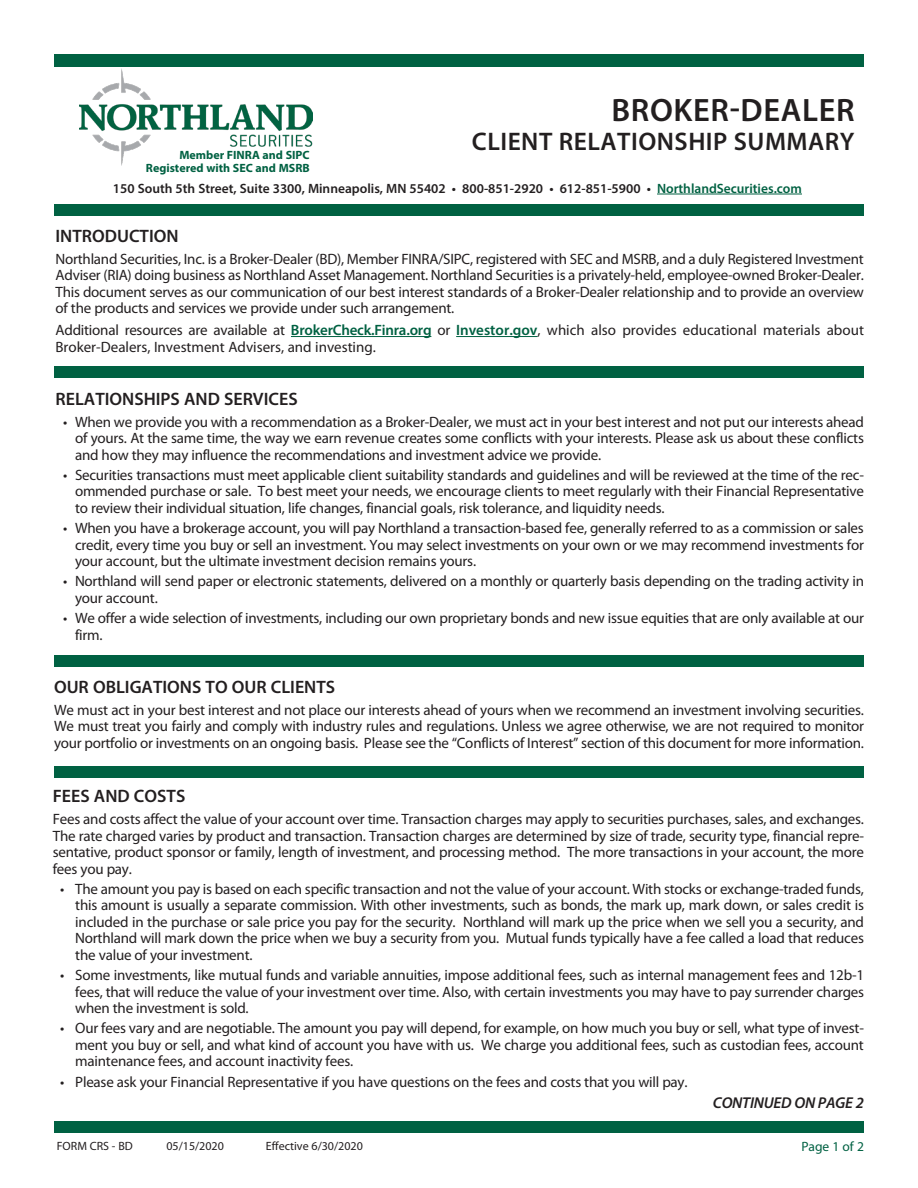
<style>
.page{position:relative;width:918px;height:1188px;background:#fff}
.page>*{position:absolute;margin:0;border:0;box-sizing:border-box;transform-origin:0 0}
.t1{font:600 32.55px "Myriad Pro";letter-spacing:.02em;color:#231f20}
.t2{font:600 25.5px "Myriad Pro";letter-spacing:.02em;color:#231f20}
.Body_Copy{font:600 18px "Myriad Pro";color:#231f20}
.Body_Copy-2{font:italic 600 15.75px "Myriad Pro";letter-spacing:-.015em;color:#231f20}
.Body_Copy-3{font:15px/16.5px "Myriad Pro";letter-spacing:-.015em;color:#231f20;text-align:justify}
.t3{font:600 13.5px "Myriad Pro";color:#231f20}
.subheads{font:13.5px "Myriad Pro";color:#006142}
.t4{font:700 12px "Myriad Pro";color:#006142}
.t5{font:12px "Myriad Pro";color:#231f20}
.s1{color:#006142}
.s2{font-weight:600;color:#006142}
</style>
<div class="page">
<div style="left:54px;top:54px;width:810px;height:13px;background:#006142"></div>
<div style="left:54px;top:1121px;width:810px;height:12px;background:#006142"></div>
<div style="left:54px;top:204px;width:810px;height:12px;background:#006142"></div>
<div style="left:54px;top:366px;width:810px;height:12px;background:#006142"></div>
<hr style="left:291px;top:336px;width:140px;height:1px;background:#006142">
<hr style="left:456px;top:336px;width:82px;height:1px;background:#006142">
<img style="left:80px;top:68px;width:232px;height:97px">
<div style="left:54px;top:656px;width:810px;height:11px;background:#006142"></div>
<hr style="left:657px;top:194px;width:145px;height:1px;background:#006142">
<div style="left:54px;top:766px;width:810px;height:12px;background:#006142"></div>
<p class="t4" style="left:179px;top:147px;width:132px">Member FINRA and SIPC</p>
<p class="t4" style="left:146px;top:161px;width:165px">Registered with SEC and MSRB</p>
<p class="t1" style="left:612px;top:90px;width:245px">BROKER-DEALER</p>
<p class="t2" style="left:472px;top:125px;width:384px">CLIENT RELATIONSHIP SUMMARY</p>
<p class="t3" style="left:113px;top:180px;width:691px">150 South 5th Street, Suite 3300, Minneapolis, MN 55402 • 800-851-2920 • 612-851-5900 • <span class="s1">NorthlandSecurities.com</span></p>
<p class="Body_Copy" style="left:56px;top:224px;width:125px">INTRODUCTION</p>
<p class="Body_Copy-3" style="left:56px;top:251px;width:810px">Northland Securities, Inc. is a Broker-Dealer (BD), Member FINRA/SIPC, registered with SEC and MSRB, and a duly Registered Investment Adviser (RIA) doing business as Northland Asset Management. Northland Securities is a privately-held, employee-owned Broker-Dealer.<br>This document serves as our communication of our best interest standards of a Broker-Dealer relationship and to provide an overview of the products and services we provide under such arrangement.</p>
<p class="Body_Copy-3" style="left:56px;top:322px;width:810px">Additional resources are available at <span class="s2">BrokerCheck.Finra.org</span> or <span class="s2">Investor.gov</span>, which also provides educational materials about<br>Broker-Dealers, Investment Advisers, and investing.</p>
<p class="Body_Copy" style="left:56px;top:387px;width:244px">RELATIONSHIPS AND SERVICES</p>
<p class="Body_Copy-3" style="left:75px;top:414px;width:791px;text-indent:-12px">• When we provide you with a recommendation as a Broker-Dealer, we must act in your best interest and not put our interests ahead of yours. At the same time, the way we earn revenue creates some conflicts with your interests. Please ask us about these conflicts and how they may influence the recommendations and investment advice we provide.</p>
<p class="Body_Copy-3" style="left:75px;top:467px;width:791px;text-indent:-12px">• Securities transactions must meet applicable client suitability standards and guidelines and will be reviewed at the time of the rec&shy;ommended purchase or sale. To best meet your needs, we encourage clients to meet regularly with their Financial Representative to review their individual situation, life changes, financial goals, risk tolerance, and liquidity needs.</p>
<p class="Body_Copy-3" style="left:75px;top:520px;width:790px;text-indent:-12px">• When you have a brokerage account, you will pay Northland a transaction-based fee, generally referred to as a commission or sales credit, every time you buy or sell an investment. You may select investments on your own or we may recommend investments for your account, but the ultimate investment decision remains yours.</p>
<p class="Body_Copy-3" style="left:75px;top:573px;width:791px;text-indent:-12px">• Northland will send paper or electronic statements, delivered on a monthly or quarterly basis depending on the trading activity in your account.</p>
<p class="Body_Copy-3" style="left:75px;top:610px;width:791px;text-indent:-12px">• We offer a wide selection of investments, including our own proprietary bonds and new issue equities that are only available at our firm.</p>
<p class="Body_Copy" style="left:54px;top:676px;width:283px">OUR OBLIGATIONS TO OUR CLIENTS</p>
<p class="Body_Copy-3" style="left:54px;top:702px;width:812px">We must act in your best interest and not place our interests ahead of yours when we recommend an investment involving securities.<br>We must treat you fairly and comply with industry rules and regulations. Unless we agree otherwise, we are not required to monitor your portfolio or investments on an ongoing basis. Please see the “Conflicts of Interest” section of this document for more information.</p>
<p class="Body_Copy" style="left:53px;top:785px;width:134px">FEES AND COSTS</p>
<p class="Body_Copy-3" style="left:53px;top:811px;width:813px">Fees and costs affect the value of your account over time. Transaction charges may apply to securities purchases, sales, and exchanges.<br>The rate charged varies by product and transaction. Transaction charges are determined by size of trade, security type, financial repre&shy;sentative, product sponsor or family, length of investment, and processing method. The more transactions in your account, the more fees you pay.</p>
<p class="Body_Copy-3" style="left:75px;top:881px;width:790px;text-indent:-15px">• The amount you pay is based on each specific transaction and not the value of your account. With stocks or exchange-traded funds, this amount is usually a separate commission. With other investments, such as bonds, the mark up, mark down, or sales credit is included in the purchase or sale price you pay for the security. Northland will mark up the price when we sell you a security, and Northland will mark down the price when we buy a security from you. Mutual funds typically have a fee called a load that reduces the value of your investment.</p>
<p class="Body_Copy-3" style="left:75px;top:967px;width:790px;text-indent:-15px">• Some investments, like mutual funds and variable annuities, impose additional fees, such as internal management fees and 12b-1 fees, that will reduce the value of your investment over time. Also, with certain investments you may have to pay surrender charges when the investment is sold.</p>
<p class="Body_Copy-3" style="left:75px;top:1020px;width:790px;text-indent:-15px">• Our fees vary and are negotiable. The amount you pay will depend, for example, on how much you buy or sell, what type of invest&shy;ment you buy or sell, and what kind of account you have with us. We charge you additional fees, such as custodian fees, account maintenance fees, and account inactivity fees.</p>
<p class="Body_Copy-3" style="left:60px;top:1074px;width:629px">• Please ask your Financial Representative if you have questions on the fees and costs that you will pay.</p>
<p class="Body_Copy-2" style="left:713px;top:1093px;width:153px">CONTINUED ON PAGE 2</p>
<p class="t5" style="left:57px;top:1140px;width:78px">FORM CRS - BD</p>
<p class="t5" style="left:166px;top:1140px;width:59px">05/15/2020</p>
<p class="t5" style="left:266px;top:1140px;width:98px">Effective 6/30/2020</p>
<p class="subheads" style="left:801px;top:1140px;width:64px">Page 1 of 2</p>
</div>
